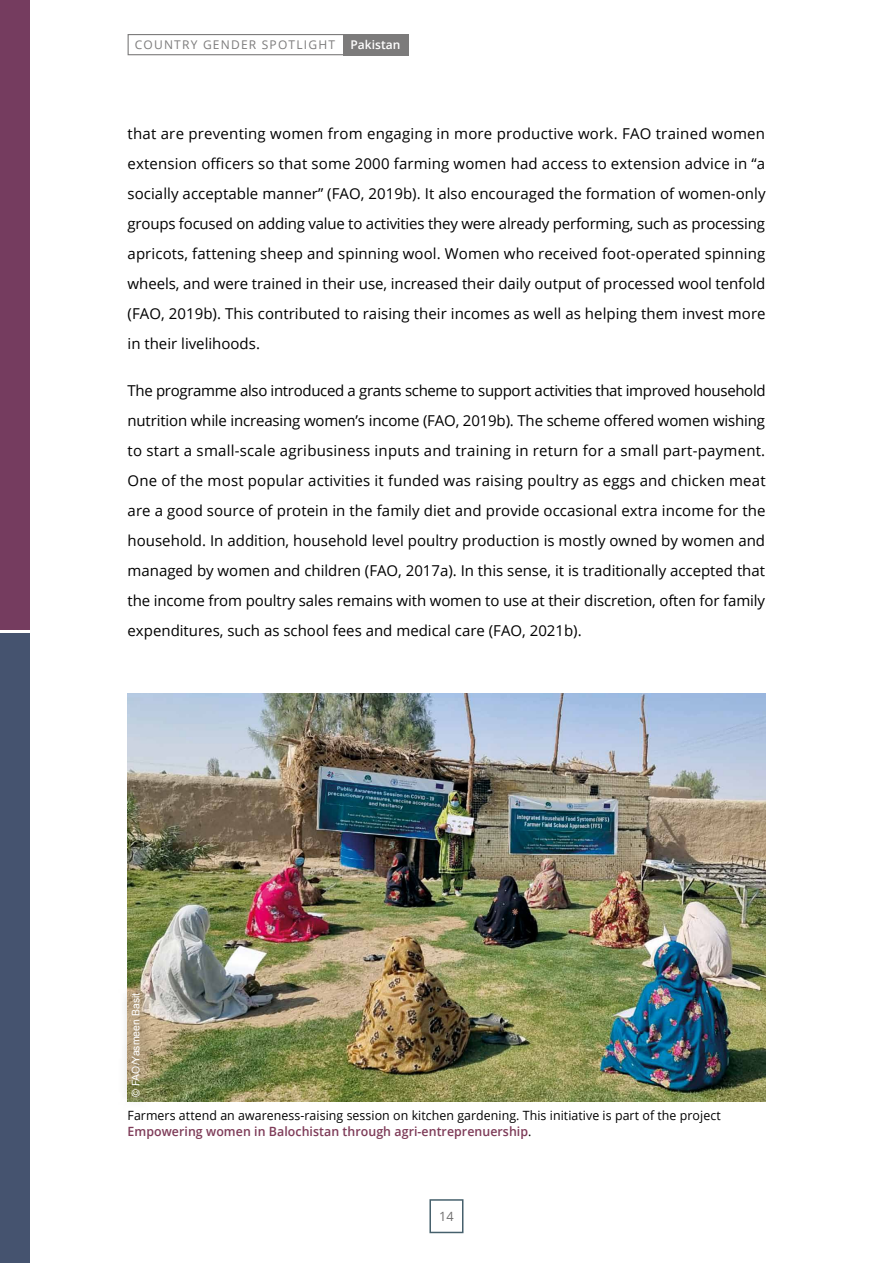
<style>
.page{position:relative;width:893px;height:1263px;background:#fff}
.page>*{position:absolute;margin:0;border:0;box-sizing:border-box;transform-origin:0 0}
.t1{font:15px/30px "Open Sans";color:#000;text-align:justify}
.t2{font:12.75px/16.5px "Open Sans";letter-spacing:.005em;color:#000}
.t3{font:12.75px "Open Sans";color:#706f6f}
.t4{font:12px "Open Sans";letter-spacing:.1em;color:#7c7b7b}
.t5{font:600 12px "Open Sans";color:#fff}
.t6{font:10.5px "Arial";color:#fff}
.s1{font-weight:600;color:#7e3b58}
</style>
<div class="page">
<div style="left:429px;top:1199px;width:34px;height:34px;border:2px solid #46606c"></div>
<div style="left:0;top:0;width:30px;height:629px;background:#753c5f"></div>
<div style="left:0;top:634px;width:30px;height:629px;background:#45536f"></div>
<div style="left:128px;top:34px;width:216px;height:21px;background:#fff;border:1px solid #7c7b7b"></div>
<div style="left:343px;top:34px;width:66px;height:21px;background:#7c7b7b"></div>
<img style="left:128px;top:693px;width:637px;height:408px">
<div style="left:118px;top:980px;width:35px;height:130px;background:#000;opacity:.75"></div>
<p class="t4" style="left:135px;top:36px;width:202px">COUNTRY GENDER SPOTLIGHT</p>
<p class="t5" style="left:351px;top:36px;width:51px">Pakistan</p>
<p class="t1" style="left:128px;top:118px;width:640px">that are preventing women from engaging in more productive work. FAO trained women extension officers so that some 2000 farming women had access to extension advice in “a socially acceptable manner” (FAO, 2019b). It also encouraged the formation of women-only groups focused on adding value to activities they were already performing, such as processing apricots, fattening sheep and spinning wool. Women who received foot-operated spinning wheels, and were trained in their use, increased their daily output of processed wool tenfold (FAO, 2019b). This contributed to raising their incomes as well as helping them invest more in their livelihoods.</p>
<p class="t1" style="left:128px;top:375px;width:640px">The programme also introduced a grants scheme to support activities that improved household nutrition while increasing women’s income (FAO, 2019b). The scheme offered women wishing to start a small-scale agribusiness inputs and training in return for a small part-payment.<br>One of the most popular activities it funded was raising poultry as eggs and chicken meat are a good source of protein in the family diet and provide occasional extra income for the household. In addition, household level poultry production is mostly owned by women and managed by women and children (FAO, 2017a). In this sense, it is traditionally accepted that the income from poultry sales remains with women to use at their discretion, often for family expenditures, such as school fees and medical care (FAO, 2021b).</p>
<p class="t6" style="left:129px;top:1097px;width:106px;rotate:-90deg">© FAO/Yasmeen Basit</p>
<p class="t2" style="left:128px;top:1106px;width:595px">Farmers attend an awareness-raising session on kitchen gardening. This initiative is part of the project<br><span class="s1">Empowering women in Balochistan through agri-entreprenuership</span>.</p>
<p class="t3" style="left:439px;top:1207px;width:16px">14</p>
</div>
